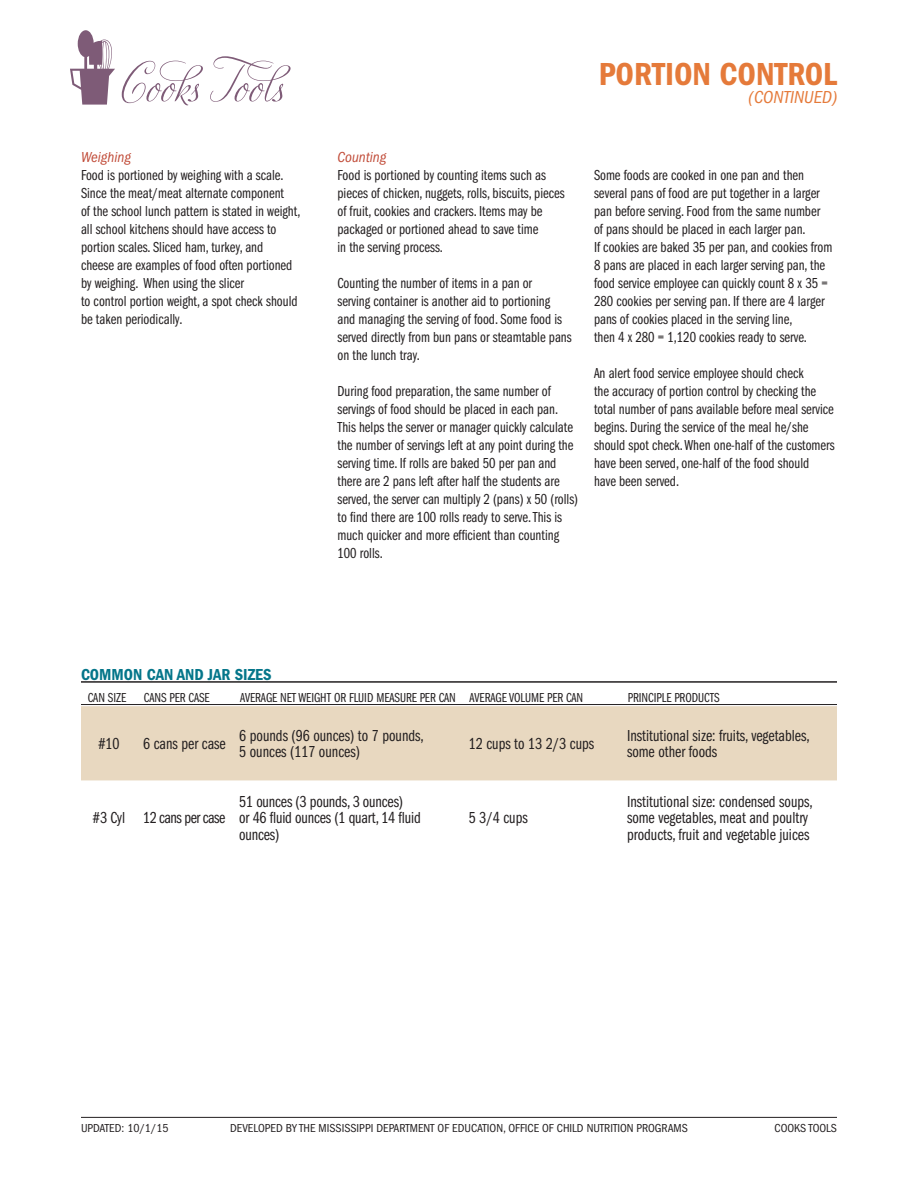
<style>
.page{position:relative;width:918px;height:1188px;background:#fff}
.page>*{position:absolute;margin:0;border:0;box-sizing:border-box;transform-origin:0 0}
.t1{font:50.85px "Adios Script Pro";color:#7e5b77}
.t2{font:33px "ITC Franklin Gothic Std Dm Cd";color:#e57a3a}
.t3{font:italic condensed 18px "ITC Franklin Gothic Std";color:#e57a3a}
.t4{font:16.5px/16.5px "ITC Franklin Gothic Std Bk Cp";color:#231f20}
.t5{font:16.5px "ITC Franklin Gothic Std Dm Cd";color:#05768a}
.t6{font:16.5px "ITC Franklin Gothic Std Bk Cp";letter-spacing:-.03em;color:#231f20}
.t7{font:15px/18px "ITC Franklin Gothic Std Bk Cp";color:#231f20}
.t8{font:italic condensed 15px "ITC Franklin Gothic Std";color:#c14c39}
.t9{font:13.5px "ITC Franklin Gothic Std Bk Cp";color:#231f20}
.t10{font:condensed 12px "ITC Franklin Gothic Std";color:#231f20}
</style>
<div class="page">
<svg style="left:70px;top:30px;width:45px;height:75px"></svg>
<hr style="left:81px;top:1117px;width:756px;height:1px;background:#231f20">
<div style="left:81px;top:706px;width:756px;height:74px;background:#e8d8c0"></div>
<hr style="left:81px;top:681px;width:756px;height:2px;background:#231f20">
<hr style="left:81px;top:704px;width:756px;height:1px;background:#231f20">
<h1 class="t1" style="left:121px;top:53px;width:188px">Cooks Tools</h1>
<p class="t8" style="left:81px;top:149px;width:51px">Weighing</p>
<p class="t7" style="left:81px;top:166px;width:221px">Food is portioned by weighing with a scale.<br>Since the meat/meat alternate component<br>of the school lunch pattern is stated in weight, all school kitchens should have access to portion scales. Sliced ham, turkey, and<br>cheese are examples of food often portioned by weighing. When using the slicer<br>to control portion weight, a spot check should be taken periodically.</p>
<h2 class="t2" style="left:599px;top:56px;width:240px">PORTION CONTROL</h2>
<p class="t3" style="left:749px;top:87px;width:90px">(CONTINUED)</p>
<p class="t8" style="left:338px;top:149px;width:51px">Counting</p>
<p class="t7" style="left:338px;top:166px;width:229px">Food is portioned by counting items such as pieces of chicken, nuggets, rolls, biscuits, pieces of fruit, cookies and crackers. Items may be packaged or portioned ahead to save time<br>in the serving process.</p>
<p class="t7" style="left:338px;top:274px;width:236px">Counting the number of items in a pan or<br>serving container is another aid to portioning and managing the serving of food. Some food is served directly from bun pans or steamtable pans on the lunch tray.</p>
<p class="t7" style="left:338px;top:382px;width:242px">During food preparation, the same number of servings of food should be placed in each pan.<br>This helps the server or manager quickly calculate the number of servings left at any point during the serving time. If rolls are baked 50 per pan and there are 2 pans left after half the students are served, the server can multiply 2 (pans) x 50 (rolls) to find there are 100 rolls ready to serve. This is much quicker and more efficient than counting 100 rolls.</p>
<p class="t7" style="left:594px;top:166px;width:240px">Some foods are cooked in one pan and then several pans of food are put together in a larger pan before serving. Food from the same number of pans should be placed in each larger pan.<br>If cookies are baked 35 per pan, and cookies from 8 pans are placed in each larger serving pan, the food service employee can quickly count 8 x 35 = 280 cookies per serving pan. If there are 4 larger pans of cookies placed in the serving line,<br>then 4 x 280 = 1,120 cookies ready to serve.</p>
<p class="t7" style="left:594px;top:364px;width:242px">An alert food service employee should check<br>the accuracy of portion control by checking the total number of pans available before meal service begins. During the service of the meal he/she should spot check. When one-half of the customers have been served, one-half of the food should have been served.</p>
<p class="t5" style="left:81px;top:665px;width:192px">COMMON CAN AND JAR SIZES</p>
<p class="t9" style="left:88px;top:690px;width:40px">CAN SIZE</p>
<p class="t9" style="left:144px;top:690px;width:67px">CANS PER CASE</p>
<p class="t9" style="left:240px;top:690px;width:345px">AVERAGE NET WEIGHT OR FLUID MEASURE PER CAN AVERAGE VOLUME PER CAN</p>
<p class="t9" style="left:628px;top:690px;width:93px">PRINCIPLE PRODUCTS</p>
<p class="t4" style="left:99px;top:736px;width:23px">#10</p>
<p class="t4" style="left:143px;top:736px;width:84px">6 cans per case</p>
<p class="t4" style="left:239px;top:727px;width:186px">6 pounds (96 ounces) to 7 pounds,<br>5 ounces (117 ounces)</p>
<p class="t4" style="left:469px;top:736px;width:127px">12 cups to 13 2/3 cups</p>
<p class="t4" style="left:627px;top:727px;width:184px">Institutional size: fruits, vegetables, some other foods</p>
<p class="t6" style="left:93px;top:809px;width:134px">#3 Cyl 12 cans per case</p>
<p class="t4" style="left:239px;top:793px;width:183px">51 ounces (3 pounds, 3 ounces)<br>or 46 fluid ounces (1 quart, 14 fluid ounces)</p>
<p class="t4" style="left:469px;top:810px;width:61px">5 3/4 cups</p>
<p class="t4" style="left:627px;top:793px;width:187px">Institutional size: condensed soups, some vegetables, meat and poultry products, fruit and vegetable juices</p>
<p class="t10" style="left:81px;top:1121px;width:89px">UPDATED: 10/1/15</p>
<p class="t10" style="left:230px;top:1121px;width:459px">DEVELOPED BY THE MISSISSIPPI DEPARTMENT OF EDUCATION, OFFICE OF CHILD NUTRITION PROGRAMS</p>
<p class="t10" style="left:775px;top:1121px;width:64px">COOKS TOOLS</p>
</div>
